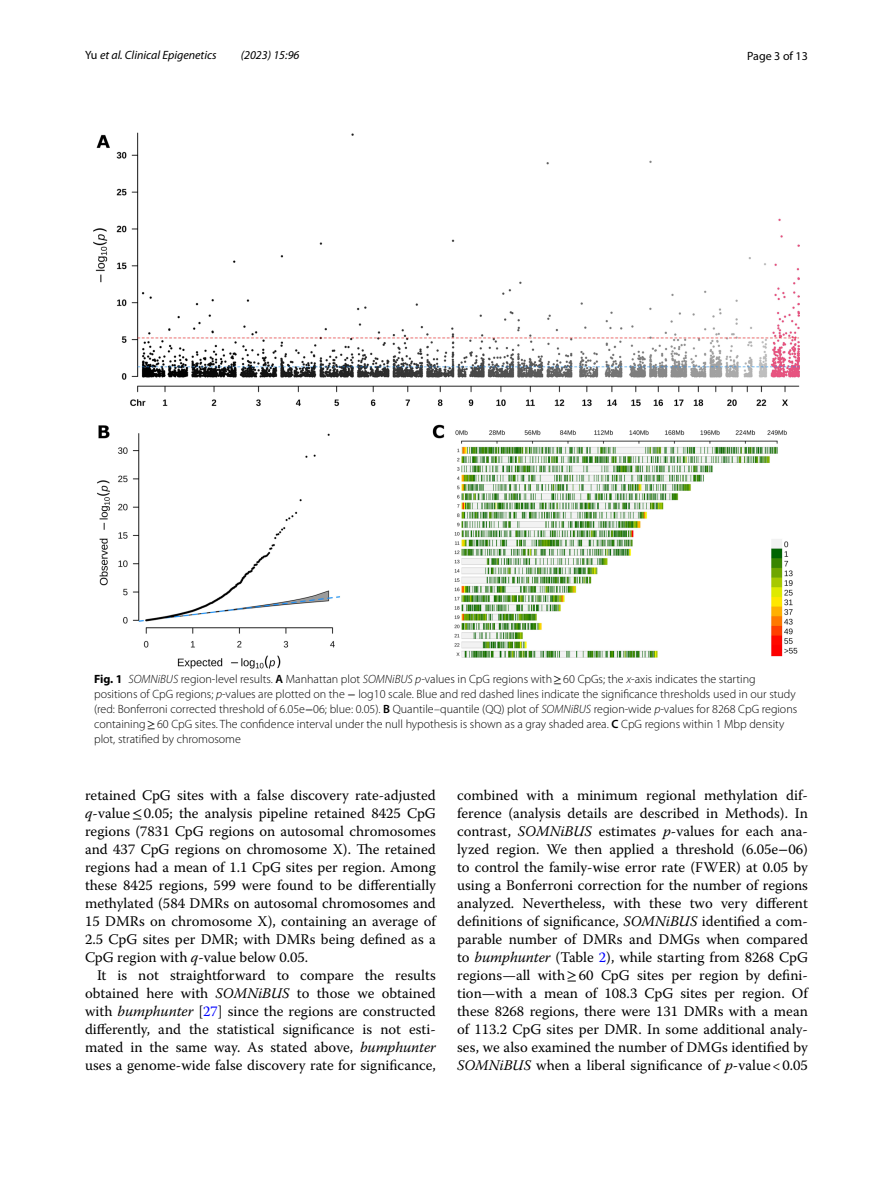
<style>
.page{position:relative;width:893px;height:1187px;background:#fff}
.page>*{position:absolute;margin:0;border:0;box-sizing:border-box;transform-origin:0 0}
.t1{font:14.7px/18px "Warnock Pro";color:#000;text-align:justify}
.t2{font:300 12px/15px "Myriad Pro";color:#000}
.t3{font:italic 12px "Myriad Pro";color:#000}
.t4{font:12px "Myriad Pro";color:#000}
.s1{font-style:normal}
.s2{font-weight:700}
.s3{font-style:italic}
.s4{font-weight:600}
.s5{font-family:"STIX";font-weight:400}
.s6{font-family:"STIX"}
.s7{color:#00f}
</style>
<div class="page">
<img style="left:94px;top:133px;width:705px;height:535px">
<p class="t3" style="left:85px;top:48px;width:133px"><span class="s1">Yu</span> et al. Clinical Epigenetics</p>
<p class="t3" style="left:241px;top:48px;width:60px">(2023) 15:96</p>
<p class="t4" style="left:747px;top:48px;width:62px">Page 3 of 13</p>
<p class="t2" style="left:94px;top:672px;width:705px"><span class="s2">Fig. 1</span> <span class="s3">SOMNiBUS</span> region-level results. <span class="s4">A</span> Manhattan plot <span class="s3">SOMNiBUS p</span>-values in CpG regions with<span class="s5">≥</span>60 CpGs; the <span class="s3">x</span>-axis indicates the starting positions of CpG regions; <span class="s3">p</span>-values are plotted on the <span class="s5">−</span> log10 scale. Blue and red dashed lines indicate the significance thresholds used in our study (red: Bonferroni corrected threshold of 6.05e<span class="s5">−</span>06; blue: 0.05). <span class="s4">B</span> Quantile–quantile (QQ) plot of <span class="s3">SOMNiBUS</span> region-wide <span class="s3">p</span>-values for 8268 CpG regions containing<span class="s5">≥</span>60 CpG sites. The confidence interval under the null hypothesis is shown as a gray shaded area. <span class="s4">C</span> CpG regions within 1 Mbp density plot, stratified by chromosome</p>
<p class="t1" style="left:85px;top:786px;width:352px">retained CpG sites with a false discovery rate-adjusted <span class="s3">q</span>-value<span class="s6">≤</span>0.05; the analysis pipeline retained 8425 CpG regions (7831 CpG regions on autosomal chromosomes and 437 CpG regions on chromosome X). The retained regions had a mean of 1.1 CpG sites per region. Among these 8425 regions, 599 were found to be differentially methylated (584 DMRs on autosomal chromosomes and 15 DMRs on chromosome X), containing an average of 2.5 CpG sites per DMR; with DMRs being defined as a CpG region with <span class="s3">q</span>-value below 0.05.</p>
<p class="t1" style="left:85px;top:966px;width:352px;text-indent:12px">It is not straightforward to compare the results obtained here with <span class="s3">SOMNiBUS</span> to those we obtained with <span class="s3">bumphunter</span> [<span class="s7">27</span>] since the regions are constructed differently, and the statistical significance is not esti&shy;mated in the same way. As stated above, <span class="s3">bumphunter </span>uses a genome-wide false discovery rate for significance,</p>
<p class="t1" style="left:457px;top:786px;width:352px">combined with a minimum regional methylation dif&shy;ference (analysis details are described in Methods). In contrast, <span class="s3">SOMNiBUS</span> estimates <span class="s3">p</span>-values for each ana&shy;lyzed region. We then applied a threshold (6.05e<span class="s6">−</span>06) to control the family-wise error rate (FWER) at 0.05 by using a Bonferroni correction for the number of regions analyzed. Nevertheless, with these two very different definitions of significance, <span class="s3">SOMNiBUS</span> identified a com&shy;parable number of DMRs and DMGs when compared to <span class="s3">bumphunter</span> (Table <span class="s7">2</span>), while starting from 8268 CpG regions—all with<span class="s6">≥</span>60 CpG sites per region by defini&shy;tion—with a mean of 108.3 CpG sites per region. Of these 8268 regions, there were 131 DMRs with a mean of 113.2 CpG sites per DMR. In some additional analy&shy;ses, we also examined the number of DMGs identified by <span class="s3">SOMNiBUS</span> when a liberal significance of <span class="s3">p</span>-value&lt;0.05</p>
</div>
